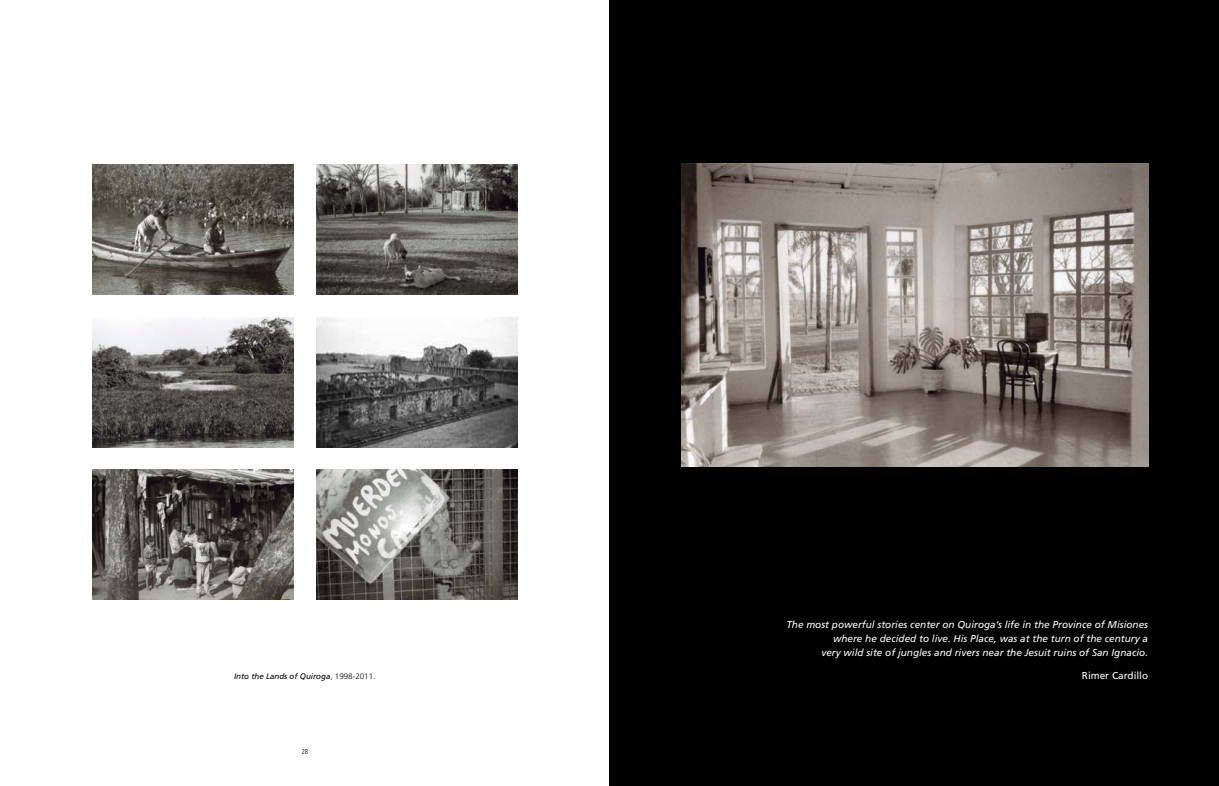
<style>
.page{position:relative;width:1219px;height:786px;background:#fff}
.page>*{position:absolute;margin:0;border:0;box-sizing:border-box;transform-origin:0 0}
.t1{font:italic 10px/14px "Frutiger LT Std";color:#fff;text-align:right}
.t2{font:10px "Frutiger LT Std";color:#fff}
.t3{font:italic 8px "Frutiger LT Std";color:#000}
.t4{font:300 condensed 7px "Frutiger LT Std";color:#000}
.s1{font-weight:300;font-style:normal}
</style>
<div class="page">
<img style="left:316px;top:317px;width:201px;height:130px">
<img style="left:316px;top:164px;width:201px;height:130px">
<img style="left:92px;top:317px;width:201px;height:130px">
<img style="left:316px;top:469px;width:201px;height:130px">
<img style="left:92px;top:469px;width:201px;height:130px">
<img style="left:92px;top:164px;width:201px;height:130px">
<div style="left:609px;top:0;width:609px;height:785px;background:#000"></div>
<img style="left:682px;top:164px;width:466px;height:302px">
<p class="t3" style="left:234px;top:671px;width:143px">Into the Lands of Quiroga<span class="s1">, 1998-2011.</span></p>
<p class="t4" style="left:301px;top:747px;width:8px">28</p>
<p class="t1" style="left:786px;top:616px;width:363px">The most powerful stories center on Quiroga’s life in the Province of Misiones where he decided to live. His Place, was at the turn of the century a<br>very wild site of jungles and rivers near the Jesuit ruins of San Ignacio.</p>
<p class="t2" style="left:1082px;top:669px;width:68px">Rimer Cardillo</p>
</div>
